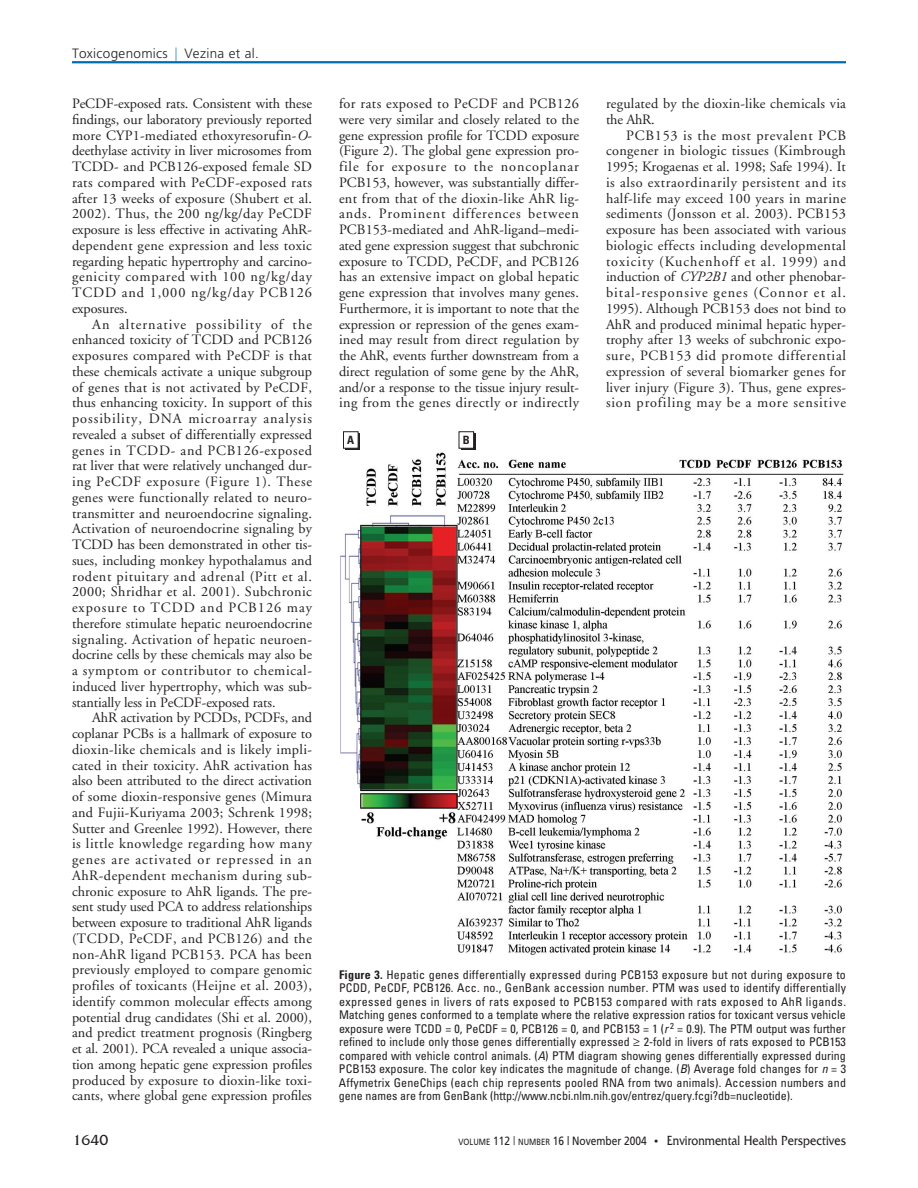
<style>
.page{position:relative;width:918px;height:1188px;background:#fff}
.page>*{position:absolute;margin:0;border:0;box-sizing:border-box;transform-origin:0 0}
.t1{font:15px "Friz Quadrata IT Cby BT";color:#231f20}
.t2{font:14.25px/15.8px "Adobe Garamond";letter-spacing:.015em;color:#231f20;text-align:justify}
.t3{font:13.5px "Friz Quadrata IT Cby BT";color:#231f20;scale:.85 1}
.t4{font:300 13.5px "Frutiger";letter-spacing:.025em;color:#231f20}
.t5{font:condensed 12px/13.5px "Univers";color:#231f20;text-align:justify}
.t6{font:700 condensed 11.4px "Univers";color:#231f20}
.s1{font-size:18px;color:#006cb2}
.s2{font-style:italic}
.s3{font-weight:700}
.s4{font-family:"Frutiger";font-size:9px}
.s5{font-family:"Frutiger";font-size:12px}
.s6{font-family:"Frutiger";font-weight:300;font-size:12px}
.s7{font-size:10.5px}
</style>
<div class="page">
<hr style="left:72px;top:61px;width:774px;height:2px;background:#006cb2">
<img style="left:340px;top:452px;width:504px;height:503px">
<div style="left:345px;top:434px;width:15px;height:16px;background:#2d292a"></div>
<div style="left:343px;top:432px;width:15px;height:16px;background:#fff"></div>
<svg style="left:461px;top:434px;width:15px;height:16px"></svg>
<div style="left:459px;top:432px;width:15px;height:16px;background:#fff"></div>
<p class="t4" style="left:72px;top:48px;width:188px">Toxicogenomics <span class="s1">|</span> Vezina et al.</p>
<p class="t2" style="left:72px;top:97px;width:242px">PeCDF-exposed rats. Consistent with these findings, our laboratory previously reported more CYP1-mediated ethoxyresorufin-<span class="s2">O&shy;</span>deethylase activity in liver microsomes from TCDD- and PCB126-exposed female SD rats compared with PeCDF-exposed rats after 13 weeks of exposure (Shubert et al.<br>2002). Thus, the 200 ng/kg/day PeCDF exposure is less effective in activating AhR&shy;dependent gene expression and less toxic regarding hepatic hypertrophy and carcino&shy;genicity compared with 100 ng/kg/day TCDD and 1,000 ng/kg/day PCB126 exposures.</p>
<p class="t2" style="left:72px;top:317px;width:242px;text-indent:20px">An alternative possibility of the enhanced toxicity of TCDD and PCB126 exposures compared with PeCDF is that these chemicals activate a unique subgroup of genes that is not activated by PeCDF, thus enhancing toxicity. In support of this possibility, DNA microarray analysis revealed a subset of differentially expressed genes in TCDD- and PCB126-exposed rat liver that were relatively unchanged dur&shy;ing PeCDF exposure (Figure 1). These genes were functionally related to neuro&shy;transmitter and neuroendocrine signaling.<br>Activation of neuroendocrine signaling by TCDD has been demonstrated in other tis&shy;sues, including monkey hypothalamus and rodent pituitary and adrenal (Pitt et al.<br>2000; Shridhar et al. 2001). Subchronic exposure to TCDD and PCB126 may therefore stimulate hepatic neuroendocrine signaling. Activation of hepatic neuroen&shy;docrine cells by these chemicals may also be a symptom or contributor to chemical&shy;induced liver hypertrophy, which was sub&shy;stantially less in PeCDF-exposed rats.</p>
<p class="t2" style="left:72px;top:711px;width:242px;text-indent:20px">AhR activation by PCDDs, PCDFs, and coplanar PCBs is a hallmark of exposure to dioxin-like chemicals and is likely impli&shy;cated in their toxicity. AhR activation has also been attributed to the direct activation of some dioxin-responsive genes (Mimura and Fujii-Kuriyama 2003; Schrenk 1998; Sutter and Greenlee 1992). However, there is little knowledge regarding how many genes are activated or repressed in an AhR-dependent mechanism during sub&shy;chronic exposure to AhR ligands. The pre&shy;sent study used PCA to address relationships between exposure to traditional AhR ligands (TCDD, PeCDF, and PCB126) and the non-AhR ligand PCB153. PCA has been previously employed to compare genomic profiles of toxicants (Heijne et al. 2003), identify common molecular effects among potential drug candidates (Shi et al. 2000), and predict treatment prognosis (Ringberg et al. 2001). PCA revealed a unique associa&shy;tion among hepatic gene expression profiles produced by exposure to dioxin-like toxi&shy;cants, where global gene expression profiles</p>
<p class="t2" style="left:339px;top:97px;width:242px">for rats exposed to PeCDF and PCB126 were very similar and closely related to the gene expression profile for TCDD exposure (Figure 2). The global gene expression pro&shy;file for exposure to the noncoplanar PCB153, however, was substantially differ&shy;ent from that of the dioxin-like AhR lig&shy;ands. Prominent differences between PCB153-mediated and AhR-ligand–medi&shy;ated gene expression suggest that subchronic exposure to TCDD, PeCDF, and PCB126 has an extensive impact on global hepatic gene expression that involves many genes.<br>Furthermore, it is important to note that the expression or repression of the genes exam&shy;ined may result from direct regulation by the AhR, events further downstream from a direct regulation of some gene by the AhR, and/or a response to the tissue injury result&shy;ing from the genes directly or indirectly</p>
<p class="t2" style="left:606px;top:97px;width:241px">regulated by the dioxin-like chemicals via the AhR.</p>
<p class="t2" style="left:606px;top:128px;width:242px;text-indent:20px">PCB153 is the most prevalent PCB congener in biologic tissues (Kimbrough 1995; Krogaenas et al. 1998; Safe 1994). It is also extraordinarily persistent and its half-life may exceed 100 years in marine sediments (Jonsson et al. 2003). PCB153 exposure has been associated with various biologic effects including developmental toxicity (Kuchenhoff et al. 1999) and induction of <span class="s2">CYP2B1</span> and other phenobar&shy;bital-responsive genes (Connor et al.<br>1995). Although PCB153 does not bind to AhR and produced minimal hepatic hyper&shy;trophy after 13 weeks of subchronic expo&shy;sure, PCB153 did promote differential expression of several biomarker genes for liver injury (Figure 3). Thus, gene expres&shy;sion profiling may be a more sensitive</p>
<p class="t6" style="left:347px;top:436px;width:8px">A</p>
<p class="t6" style="left:463px;top:436px;width:8px">B</p>
<p class="t5" style="left:339px;top:969px;width:509px"><span class="s3">Figure 3.</span> Hepatic genes differentially expressed during PCB153 exposure but not during exposure to PCDD, PeCDF, PCB126. Acc. no., GenBank accession number. PTM was used to identify differentially expressed genes in livers of rats exposed to PCB153 compared with rats exposed to AhR ligands.<br>Matching genes conformed to a template where the relative expression ratios for toxicant versus vehicle exposure were TCDD = 0, PeCDF = 0, PCB126 = 0, and PCB153 = 1 (<span class="s2">r</span><sup>2</sup> = 0.9). The PTM output was further refined to include only those genes differentially expressed ≥ 2-fold in livers of rats exposed to PCB153 compared with vehicle control animals. (<span class="s2">A</span>) PTM diagram showing genes differentially expressed during PCB153 exposure. The color key indicates the magnitude of change. (<span class="s2">B</span>) Average fold changes for <span class="s2">n</span>= 3<br>Affymetrix GeneChips (each chip represents pooled RNA from two animals). Accession numbers and gene names are from GenBank (http://www.ncbi.nlm.nih.gov/entrez/query.fcgi?db=nucleotide).</p>
<p class="t1" style="left:73px;top:1135px;width:37px">1640</p>
<p class="t3" style="left:459px;top:1136px;width:457px"><span class="s4">VOLUME</span> <span class="s5">112</span> <span class="s6">|</span> <span class="s4">NUMBER</span> <span class="s5">16 | November 2004</span> <span class="s7">•</span> Environmental Health Perspectives</p>
</div>
